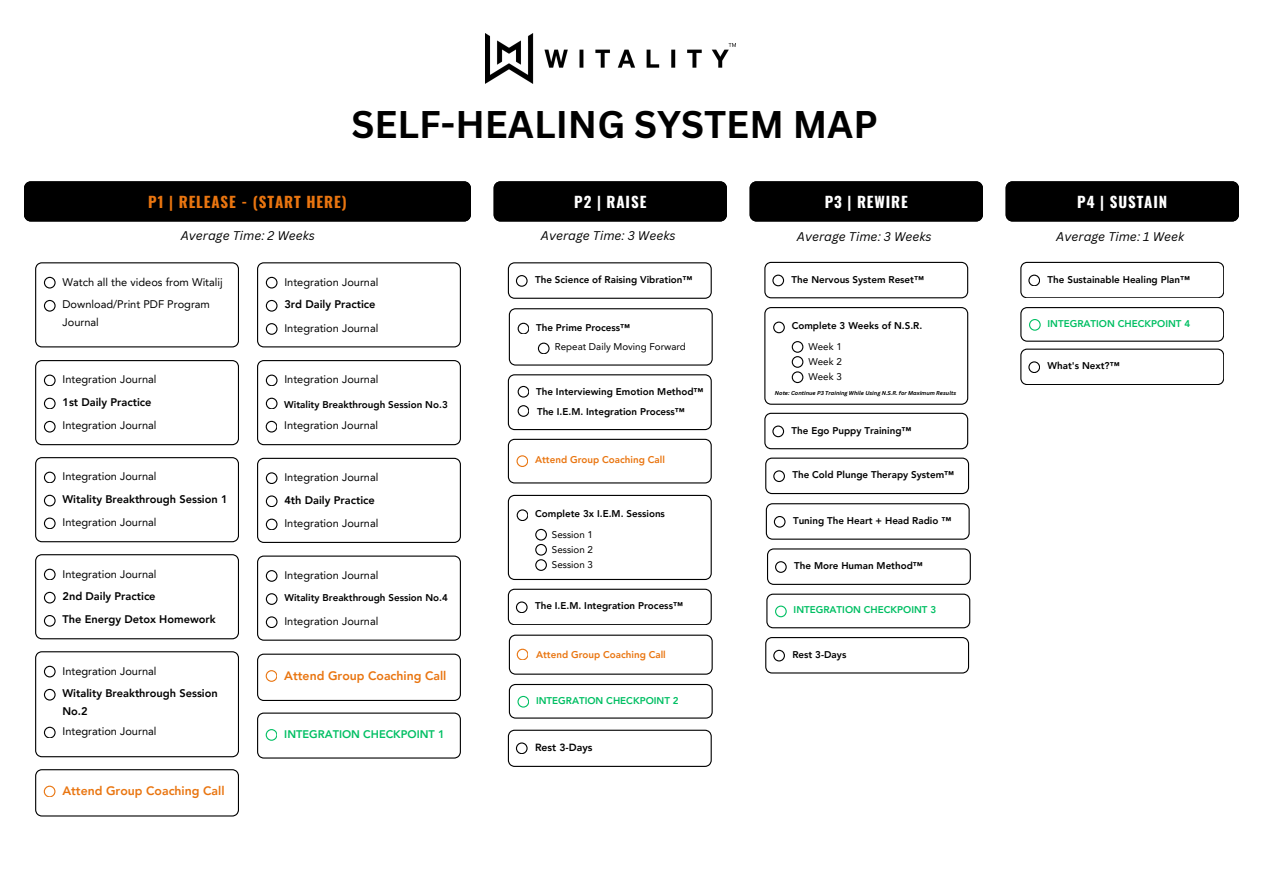
<style>
.page{position:relative;width:1263px;height:894px;background:#fff}
.page>*{position:absolute;margin:0;border:0;box-sizing:border-box;transform-origin:0 0}
.t1{font:700 37.5px "Canva Sans";color:#000}
.t2{font:700 15px "Oswald";letter-spacing:.06em;color:#fff}
.t3{font:700 15px "Oswald";letter-spacing:.06em;color:#e97510}
.t4{font:italic 12.3px "Canva Sans";color:#000}
.t5{font:800 12.3px "Avenir LT Pro";color:#e97510}
.t6{font:11.1px/17.4px "Avenir LT Pro";color:#000}
.t7{font:800 11.1px/17.4px "Avenir LT Pro";color:#000}
.t8{font:800 11.1px "Avenir LT Pro";color:#00bf63}
.t9{font:800 10.35px "Avenir LT Pro";color:#000}
.t10{font:800 9.75px "Avenir LT Pro";color:#000}
.t11{font:800 9.75px "Avenir LT Pro";color:#00bf63}
.t12{font:9.75px "Avenir LT Pro";color:#000}
.t13{font:800 9.75px "Avenir LT Pro";color:#e97510}
.t14{font:italic 700 5.55px "Canva Sans";color:#000}
</style>
<div class="page">
<div style="left:24px;top:181px;width:447px;height:40px;background:#000"></div>
<svg style="left:35px;top:262px;width:204px;height:85px"></svg>
<svg style="left:35px;top:360px;width:204px;height:85px"></svg>
<svg style="left:35px;top:554px;width:204px;height:85px"></svg>
<svg style="left:35px;top:457px;width:204px;height:85px"></svg>
<svg style="left:35px;top:651px;width:204px;height:105px"></svg>
<svg style="left:35px;top:769px;width:204px;height:47px"></svg>
<svg style="left:257px;top:262px;width:204px;height:85px"></svg>
<svg style="left:257px;top:360px;width:204px;height:85px"></svg>
<svg style="left:257px;top:457px;width:204px;height:86px"></svg>
<svg style="left:257px;top:555px;width:204px;height:85px"></svg>
<svg style="left:257px;top:653px;width:204px;height:47px"></svg>
<svg style="left:257px;top:712px;width:204px;height:46px"></svg>
<div style="left:494px;top:181px;width:232px;height:40px;background:#000"></div>
<svg style="left:509px;top:308px;width:203px;height:57px"></svg>
<svg style="left:508px;top:438px;width:203px;height:45px"></svg>
<svg style="left:508px;top:494px;width:203px;height:86px"></svg>
<svg style="left:508px;top:262px;width:203px;height:36px"></svg>
<svg style="left:508px;top:374px;width:203px;height:56px"></svg>
<svg style="left:508px;top:588px;width:203px;height:36px"></svg>
<svg style="left:508px;top:729px;width:203px;height:37px"></svg>
<svg style="left:509px;top:683px;width:203px;height:35px"></svg>
<svg style="left:509px;top:634px;width:203px;height:40px"></svg>
<div style="left:750px;top:181px;width:233px;height:40px;background:#000"></div>
<svg style="left:764px;top:262px;width:204px;height:36px"></svg>
<svg style="left:764px;top:412px;width:204px;height:37px"></svg>
<svg style="left:766px;top:593px;width:204px;height:35px"></svg>
<svg style="left:765px;top:637px;width:204px;height:36px"></svg>
<svg style="left:764px;top:307px;width:204px;height:97px"></svg>
<svg style="left:765px;top:457px;width:204px;height:37px"></svg>
<svg style="left:766px;top:503px;width:204px;height:36px"></svg>
<svg style="left:767px;top:548px;width:204px;height:36px"></svg>
<div style="left:1006px;top:181px;width:232px;height:40px;background:#000"></div>
<svg style="left:1020px;top:262px;width:204px;height:36px"></svg>
<svg style="left:1020px;top:307px;width:204px;height:34px"></svg>
<svg style="left:1020px;top:348px;width:204px;height:36px"></svg>
<img style="left:485px;top:34px;width:250px;height:49px">
<p class="t1" style="left:352px;top:97px;width:528px">SELF-HEALING SYSTEM MAP</p>
<p class="t3" style="left:148px;top:190px;width:200px">P1 | RELEASE - (START HERE)</p>
<p class="t4" style="left:181px;top:227px;width:136px">Average Time: 2 Weeks</p>
<p class="t6" style="left:62px;top:274px;width:162px">Watch all the videos from Witalij</p>
<p class="t6" style="left:62px;top:297px;width:149px">Download/Print PDF Program<br>Journal</p>
<h1 class="t6" style="left:62px;top:372px;width:96px">Integration Journal</h1>
<h3 class="t7" style="left:62px;top:394px;width:91px">1st Daily Practice</h3>
<h6 class="t6" style="left:62px;top:417px;width:96px">Integration Journal</h6>
<p class="t6" style="left:62px;top:469px;width:96px">Integration Journal</p>
<p class="t7" style="left:62px;top:491px;width:167px">Witality Breakthrough Session 1</p>
<p class="t6" style="left:62px;top:514px;width:96px">Integration Journal</p>
<p class="t6" style="left:62px;top:565px;width:96px">Integration Journal</p>
<p class="t7" style="left:62px;top:588px;width:95px">2nd Daily Practice</p>
<p class="t7" style="left:62px;top:611px;width:155px">The Energy Detox Homework</p>
<p class="t6" style="left:62px;top:662px;width:96px">Integration Journal</p>
<p class="t7" style="left:62px;top:685px;width:157px">Witality Breakthrough Session<br>No.2</p>
<p class="t6" style="left:62px;top:723px;width:96px">Integration Journal</p>
<p class="t5" style="left:62px;top:785px;width:164px">Attend Group Coaching Call</p>
<p class="t6" style="left:284px;top:274px;width:96px">Integration Journal</p>
<p class="t7" style="left:284px;top:297px;width:93px">3rd Daily Practice</p>
<p class="t6" style="left:284px;top:320px;width:96px">Integration Journal</p>
<p class="t6" style="left:284px;top:372px;width:96px">Integration Journal</p>
<p class="t10" style="left:284px;top:400px;width:165px">Witality Breakthrough Session No.3</p>
<p class="t6" style="left:284px;top:417px;width:96px">Integration Journal</p>
<p class="t6" style="left:284px;top:469px;width:96px">Integration Journal</p>
<p class="t7" style="left:284px;top:492px;width:92px">4th Daily Practice</p>
<p class="t6" style="left:284px;top:515px;width:96px">Integration Journal</p>
<p class="t6" style="left:284px;top:567px;width:96px">Integration Journal</p>
<p class="t10" style="left:284px;top:593px;width:165px">Witality Breakthrough Session No.4</p>
<h5 class="t6" style="left:284px;top:613px;width:96px">Integration Journal</h5>
<p class="t5" style="left:284px;top:670px;width:164px">Attend Group Coaching Call</p>
<p class="t8" style="left:284px;top:729px;width:162px">INTEGRATION CHECKPOINT 1</p>
<p class="t2" style="left:574px;top:190px;width:74px">P2 | RAISE</p>
<p class="t4" style="left:541px;top:227px;width:136px">Average Time: 3 Weeks</p>
<p class="t10" style="left:535px;top:275px;width:159px">The Science of Raising Vibration™</p>
<p class="t10" style="left:536px;top:323px;width:95px">The Prime Process™</p>
<h3 class="t12" style="left:555px;top:343px;width:133px">Repeat Daily Moving Forward</h3>
<p class="t10" style="left:536px;top:387px;width:169px">The Interviewing Emotion Method™</p>
<p class="t10" style="left:537px;top:407px;width:149px">The I.E.M. Integration Process™</p>
<h6 class="t13" style="left:535px;top:455px;width:131px">Attend Group Coaching Call</h6>
<p class="t10" style="left:535px;top:509px;width:131px">Complete 3x I.E.M. Sessions</p>
<p class="t12" style="left:552px;top:530px;width:43px">Session 1</p>
<p class="t12" style="left:552px;top:545px;width:43px">Session 2</p>
<p class="t12" style="left:552px;top:560px;width:43px">Session 3</p>
<p class="t10" style="left:535px;top:602px;width:149px">The I.E.M. Integration Process™</p>
<p class="t13" style="left:536px;top:651px;width:131px">Attend Group Coaching Call</p>
<p class="t11" style="left:536px;top:696px;width:144px">INTEGRATION CHECKPOINT 2</p>
<p class="t9" style="left:535px;top:742px;width:59px">Rest 3-Days</p>
<p class="t2" style="left:825px;top:190px;width:85px">P3 | REWIRE</p>
<p class="t4" style="left:797px;top:227px;width:136px">Average Time: 3 Weeks</p>
<p class="t10" style="left:792px;top:275px;width:134px">The Nervous System Reset™</p>
<p class="t10" style="left:792px;top:322px;width:132px">Complete 3 Weeks of N.S.R.</p>
<p class="t12" style="left:808px;top:342px;width:35px">Week 1</p>
<p class="t12" style="left:808px;top:357px;width:35px">Week 2</p>
<p class="t12" style="left:808px;top:372px;width:35px">Week 3</p>
<p class="t14" style="left:775px;top:389px;width:183px">Note: Continue P3 Training While Using N.S.R. for Maximum Results</p>
<h2 class="t10" style="left:792px;top:426px;width:121px">The Ego Puppy Training™</h2>
<p class="t10" style="left:792px;top:471px;width:163px">The Cold Plunge Therapy System™</p>
<p class="t10" style="left:793px;top:516px;width:160px">Tuning The Heart + Head Radio ™</p>
<p class="t10" style="left:794px;top:561px;width:130px">The More Human Method™</p>
<p class="t11" style="left:794px;top:606px;width:144px">INTEGRATION CHECKPOINT 3</p>
<h6 class="t10" style="left:792px;top:650px;width:55px">Rest 3-Days</h6>
<p class="t2" style="left:1077px;top:190px;width:92px">P4 | SUSTAIN</p>
<h3 class="t4" style="left:1056px;top:227px;width:130px">Average Time: 1 Week</h3>
<p class="t10" style="left:1048px;top:275px;width:144px">The Sustainable Healing Plan™</p>
<h6 class="t11" style="left:1047px;top:319px;width:144px">INTEGRATION CHECKPOINT 4</h6>
<p class="t10" style="left:1047px;top:362px;width:73px">What's Next?™</p>
</div>
